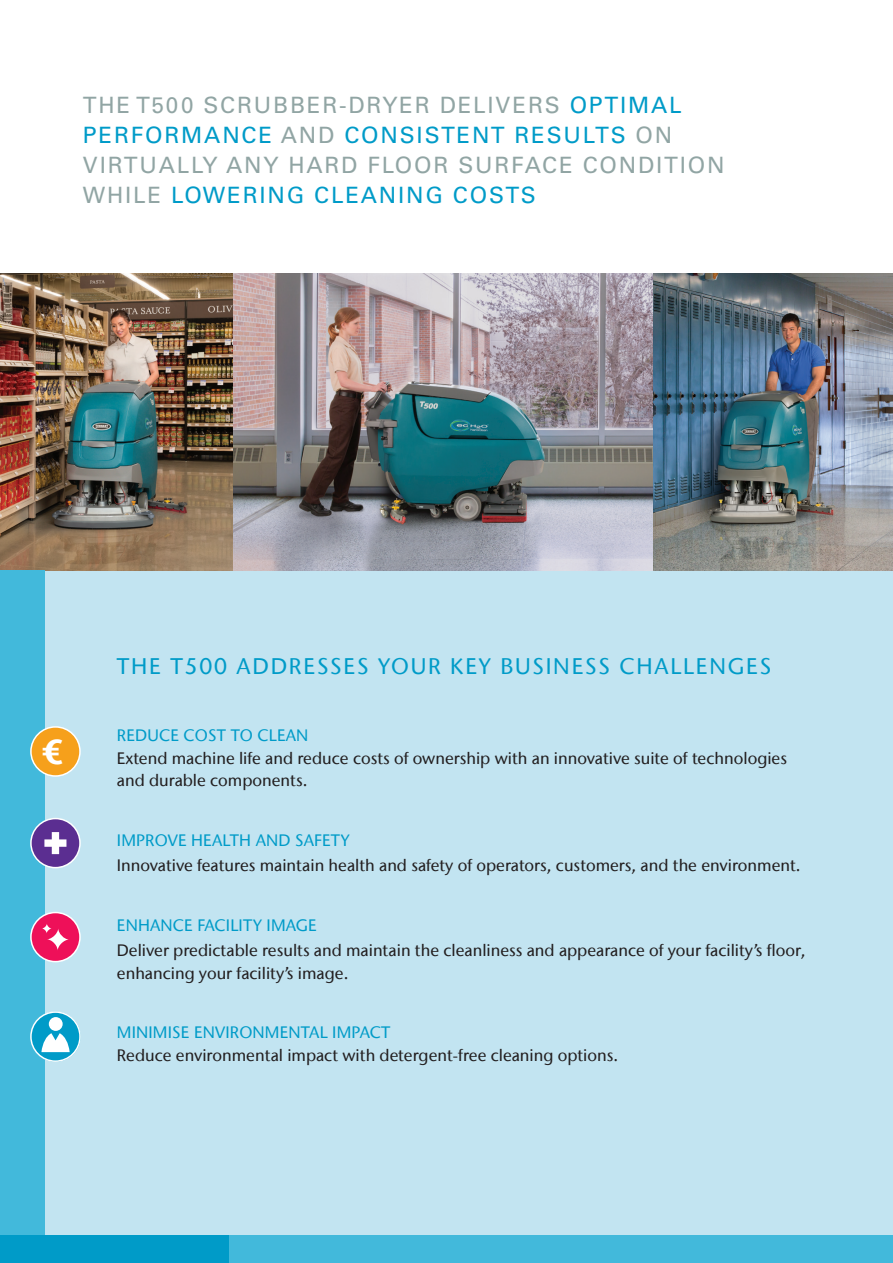
<style>
.page{position:relative;width:893px;height:1263px;background:#fff}
.page>*{position:absolute;margin:0;border:0;box-sizing:border-box;transform-origin:0 0}
.Intro_copy{font:700 34.5px "Stone Sans IIITC Com";color:#fff}
.t1{font:22.5px/30px "Univers LT Std";letter-spacing:.08em;color:#91a5a4}
.Inside_paragraph_cop{font:500 22.5px "Stone Sans IIITC Com";letter-spacing:.08em;color:#009bc8}
.Inside_paragraph_cop-2{font:500 16.5px/22.5px "Stone Sans IIITC Com";color:#231f20}
.inside_subhead{font:500 16.5px/22.5px "Stone Sans IIITC Com";color:#231f20}
.inside_subhead-2{font:500 16.5px "Stone Sans IIITC Com";letter-spacing:.01em;color:#009bc8}
.Intro_copy-2{font:500 16.5px "Stone Sans IIITC Com";letter-spacing:.01em;color:#009bc8}
.s1{color:#009bc8}
</style>
<div class="page">
<div style="left:0;top:322px;width:893px;height:927px;background:#c2e4f1"></div>
<img style="left:0;top:274px;width:234px;height:297px">
<div style="left:0;top:571px;width:44px;height:668px;background:#42b9db"></div>
<div style="left:31px;top:912px;width:49px;height:49px;background:#ee1059;border-radius:50%"></div>
<div style="left:30px;top:912px;width:51px;height:50px;border:2px solid #fff;border-radius:50%"></div>
<svg style="left:42px;top:923px;width:10px;height:10px"></svg>
<svg style="left:47px;top:928px;width:22px;height:22px"></svg>
<div style="left:31px;top:818px;width:49px;height:50px;background:#5b2e91;border-radius:50%"></div>
<div style="left:30px;top:818px;width:51px;height:50px;border:2px solid #fff;border-radius:50%"></div>
<svg style="left:44px;top:832px;width:22px;height:22px"></svg>
<div style="left:31px;top:727px;width:49px;height:49px;background:#f6a01b;border-radius:50%"></div>
<div style="left:30px;top:726px;width:51px;height:51px;border:2px solid #fff;border-radius:50%"></div>
<svg style="left:31px;top:1012px;width:50px;height:50px"></svg>
<div style="left:30px;top:1011px;width:51px;height:51px;border:2px solid #fff;border-radius:50%"></div>
<div style="left:49px;top:1017px;width:14px;height:14px;background:#fff;border-radius:50%"></div>
<svg style="left:41px;top:1033px;width:29px;height:19px"></svg>
<hr style="left:892px;top:941px;width:1px;height:322px;background:#009bc8">
<div style="left:191px;top:1236px;width:702px;height:27px;background:#42b9db"></div>
<div style="left:0;top:1236px;width:228px;height:27px;background:#009bc8"></div>
<img style="left:653px;top:274px;width:240px;height:297px">
<img style="left:234px;top:274px;width:419px;height:297px">
<p class="t1" style="left:83px;top:90px;width:643px">THE T500 SCRUBBER-DRYER DELIVERS <span class="s1">OPTIMAL PERFORMANCE</span> AND <span class="s1">CONSISTENT RESULTS</span> ON VIRTUALLY ANY HARD FLOOR SURFACE CONDITION WHILE <span class="s1">LOWERING CLEANING COSTS</span></p>
<p class="Intro_copy" style="left:42px;top:729px;width:24px">€</p>
<p class="Inside_paragraph_cop" style="left:117px;top:652px;width:656px">THE T500 ADDRESSES YOUR KEY BUSINESS CHALLENGES</p>
<p class="Intro_copy-2" style="left:117px;top:725px;width:193px">REDUCE COST TO CLEAN</p>
<p class="Inside_paragraph_cop-2" style="left:117px;top:746px;width:672px">Extend machine life and reduce costs of ownership with an innovative suite of technologies and durable components.</p>
<p class="inside_subhead-2" style="left:117px;top:829px;width:234px">IMPROVE HEALTH AND SAFETY</p>
<p class="Inside_paragraph_cop-2" style="left:117px;top:854px;width:685px">Innovative features maintain health and safety of operators, customers, and the environment.</p>
<p class="inside_subhead-2" style="left:117px;top:914px;width:201px">ENHANCE FACILITY IMAGE</p>
<p class="Inside_paragraph_cop-2" style="left:117px;top:939px;width:690px">Deliver predictable results and maintain the cleanliness and appearance of your facility’s floor, enhancing your facility’s image.</p>
<p class="inside_subhead" style="left:117px;top:1021px;width:503px"><span class="s1">MINIMISE ENVIRONMENTAL IMPACT<br></span>Reduce environmental impact with detergent-free cleaning options.</p>
</div>
